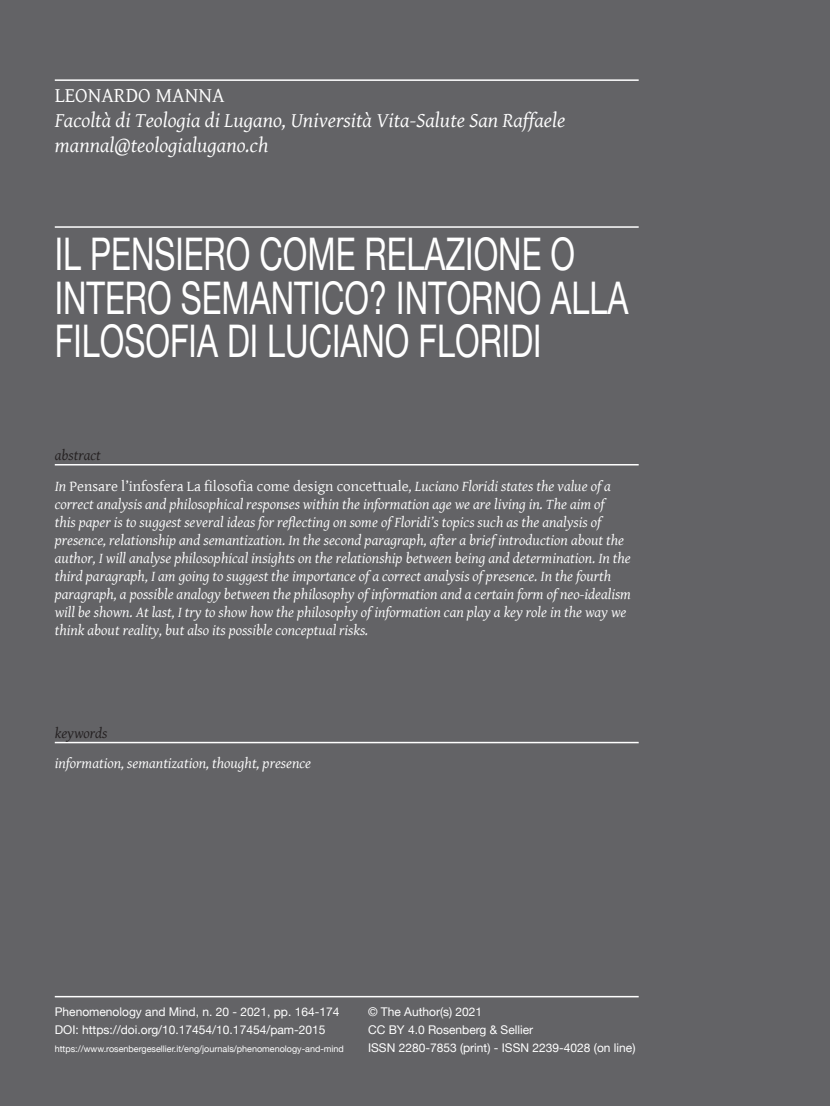
<style>
.page{position:relative;width:830px;height:1106px;background:#636366}
.page>*{position:absolute;margin:0;border:0;box-sizing:border-box;transform-origin:0 0}
.t1{font:45px/43.2px "Helvetica Neue";color:#fff;scale:.72 1}
.t2{font:italic 21px/25.2px "Gentium Basic";color:#fff}
.t3{font:21px "Gentium Basic";color:#fff}
.t4{font:italic 15px/18px "Gentium Basic";color:#fff}
.t5{font:15px/30.8px "Gentium Basic";color:#fff}
.t6{font:italic 15px "Gentium Basic";color:#231f20}
.t7{font:12px/18px "Helvetica Neue";color:#fff}
.t8{font:9px "Helvetica Neue";color:#fff}
.s1{font-style:italic;color:#231f20}
.s2{font-style:italic}
</style>
<div class="page">
<hr style="left:55px;top:79px;width:584px;height:2px;background:#fff">
<hr style="left:55px;top:996px;width:584px;height:1px;background:#fff">
<hr style="left:55px;top:226px;width:584px;height:2px;background:#fff">
<hr style="left:55px;top:464px;width:584px;height:1px;background:#fff">
<hr style="left:55px;top:742px;width:584px;height:1px;background:#fff">
<h2 class="t3" style="left:55px;top:80px;width:171px">LEONARDO MANNA</h2>
<h2 class="t2" style="left:55px;top:107px;width:512px">Facoltà di Teologia di Lugano, Università Vita-Salute San Raffaele mannal@teologialugano.ch</h2>
<h1 class="t1" style="left:55px;top:235px;width:798px">IL PENSIERO COME RELAZIONE O<br>INTERO SEMANTICO? INTORNO ALLA<br>FILOSOFIA DI LUCIANO FLORIDI</h1>
<p class="t5" style="left:55px;top:439px;width:557px"><span class="s1">abstract<br></span><span class="s2">In</span> Pensare l’infosfera La filosofia come design concettuale<span class="s2">, Luciano Floridi states the value of a</span></p>
<p class="t4" style="left:55px;top:494px;width:578px">correct analysis and philosophical responses within the information age we are living in. The aim of<br>this paper is to suggest several ideas for reflecting on some of Floridi’s topics such as the analysis of presence, relationship and semantization. In the second paragraph, after a brief introduction about the author, I will analyse philosophical insights on the relationship between being and determination. In the third paragraph, I am going to suggest the importance of a correct analysis of presence. In the fourth paragraph, a possible analogy between the philosophy of information and a certain form of neo-idealism will be shown. At last, I try to show how the philosophy of information can play a key role in the way we think about reality, but also its possible conceptual risks.</p>
<p class="t6" style="left:55px;top:722px;width:54px">keywords</p>
<p class="t4" style="left:55px;top:754px;width:258px">information, semantization, thought, presence</p>
<p class="t7" style="left:55px;top:1004px;width:286px">Phenomenology and Mind, n. 20 - 2021, pp. 164-174<br>DOI: https://doi.org/10.17454/10.17454/pam-2015</p>
<p class="t8" style="left:55px;top:1043px;width:291px">https://www.rosenbergesellier.it/eng/journals/phenomenology-and-mind</p>
<p class="t7" style="left:368px;top:1004px;width:269px">© The Author(s) 2021<br>CC BY 4.0 Rosenberg &amp; Sellier<br>ISSN 2280-7853 (print) - ISSN 2239-4028 (on line)</p>
</div>
